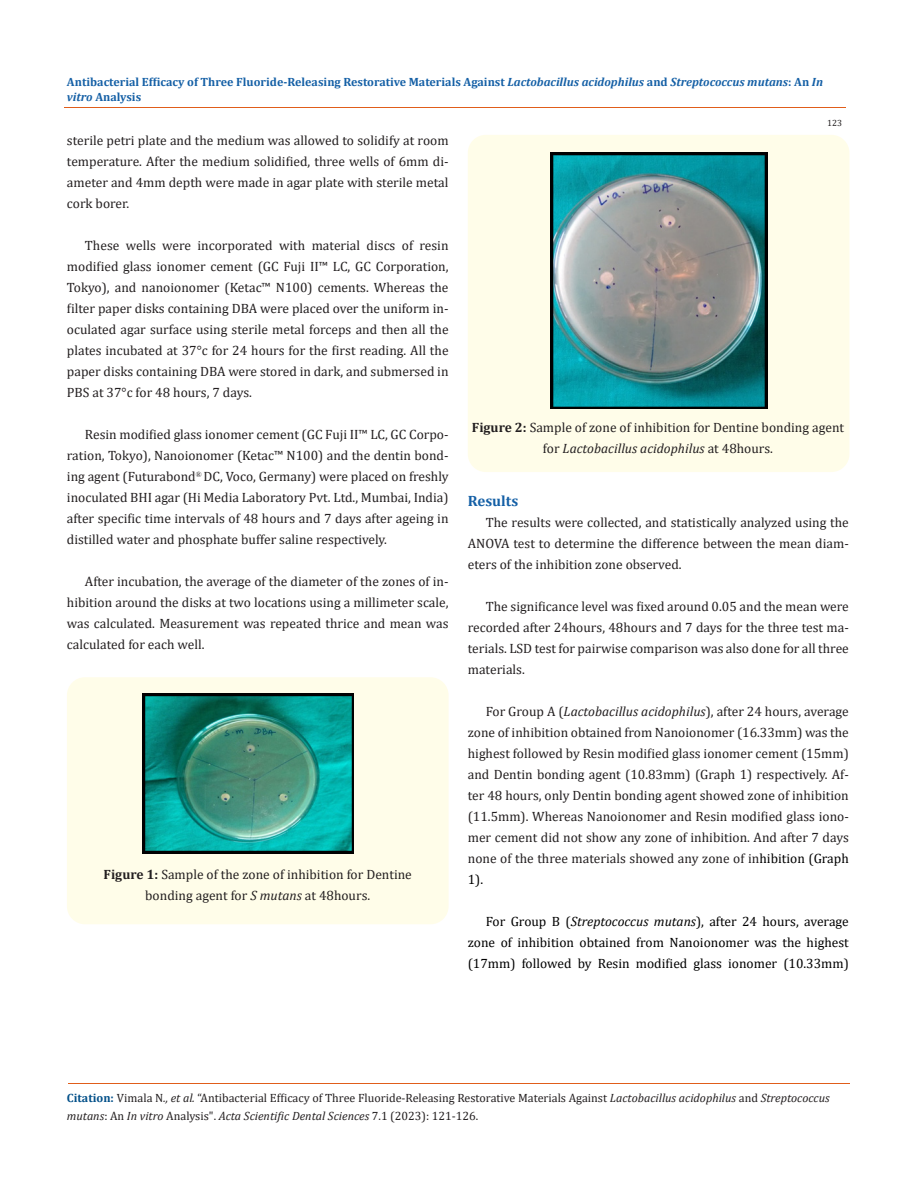
<style>
.page{position:relative;width:917px;height:1188px;background:#fff}
.page>*{position:absolute;margin:0;border:0;box-sizing:border-box;transform-origin:0 0}
.t1{font:700 15px "Cambria";color:#1560a6}
.t2{font:13.5px/21px "Cambria";color:#231f20;text-align:justify}
.t3{font:13.5px/21px "Cambria";color:#000;text-align:justify}
.t4{font:12px/18px "Cambria";color:#231f20}
.t5{font:700 12px/15px "Cambria";color:#1560a6}
.t6{font:9px "Cambria";color:#231f20}
.s1{font-style:italic}
.s2{font-weight:700}
.s3{color:#000}
.s4{font-weight:700;color:#035089}
</style>
<div class="page">
<div style="left:67px;top:677px;width:381px;height:247px;background:#fffde9;border-radius:18px"></div>
<img style="left:143px;top:694px;width:211px;height:159px">
<div style="left:468px;top:135px;width:381px;height:337px;background:#fffde9;border-radius:18px"></div>
<img style="left:550px;top:153px;width:217px;height:256px">
<hr style="left:64px;top:108px;width:781px;height:1px;background:#e05d1a">
<hr style="left:68px;top:1084px;width:781px;height:1px;background:#e05d1a">
<p class="t5" style="left:67px;top:74px;width:757px">Antibacterial Efficacy of Three Fluoride-Releasing Restorative Materials Against <span class="s1">Lactobacillus acidophilus</span> and <span class="s1">Streptococcus mutans</span>: An <span class="s1">In vitro</span> Analysis</p>
<p class="t2" style="left:67px;top:130px;width:383px">sterile petri plate and the medium was allowed to solidify at room temperature. After the medium solidified, three wells of 6mm di&shy;ameter and 4mm depth were made in agar plate with sterile metal cork borer.</p>
<p class="t2" style="left:67px;top:235px;width:383px;text-indent:18px">These wells were incorporated with material discs of resin modified glass ionomer cement (GC Fuji II™ LC, GC Corporation, Tokyo), and nanoionomer (Ketac™ N100) cements. Whereas the filter paper disks containing DBA were placed over the uniform in&shy;oculated agar surface using sterile metal forceps and then all the plates incubated at 37°c for 24 hours for the first reading. All the paper disks containing DBA were stored in dark, and submersed in PBS at 37°c for 48 hours, 7 days.</p>
<p class="t2" style="left:67px;top:424px;width:383px;text-indent:18px">Resin modified glass ionomer cement (GC Fuji II™ LC, GC Corpo&shy;ration, Tokyo), Nanoionomer (Ketac™ N100) and the dentin bond&shy;ing agent (Futurabond<sup>®</sup> DC, Voco, Germany) were placed on freshly inoculated BHI agar (Hi Media Laboratory Pvt. Ltd., Mumbai, India) after specific time intervals of 48 hours and 7 days after ageing in distilled water and phosphate buffer saline respectively.</p>
<p class="t2" style="left:67px;top:571px;width:383px;text-indent:18px">After incubation, the average of the diameter of the zones of in&shy;hibition around the disks at two locations using a millimeter scale, was calculated. Measurement was repeated thrice and mean was calculated for each well.</p>
<p class="t2" style="left:104px;top:863px;width:310px;text-align:center"><span class="s2">Figure 1:</span> Sample of the zone of inhibition for Dentine bonding agent for <span class="s1">S mutans</span> at 48hours.</p>
<p class="t6" style="left:827px;top:118px;width:16px">123</p>
<p class="t2" style="left:472px;top:417px;width:373px;text-align:center"><span class="s2">Figure 2:</span> Sample of zone of inhibition for Dentine bonding agent for <span class="s1">Lactobacillus acidophilus</span> at 48hours.</p>
<p class="t1" style="left:468px;top:491px;width:52px">Results</p>
<p class="t2" style="left:468px;top:512px;width:382px;text-indent:18px">The results were collected, and statistically analyzed using the ANOVA test to determine the difference between the mean diam&shy;eters of the inhibition zone observed.</p>
<p class="t2" style="left:468px;top:596px;width:382px;text-indent:18px">The significance level was fixed around 0.05 and the mean were recorded after 24hours, 48hours and 7 days for the three test ma&shy;terials. LSD test for pairwise comparison was also done for all three materials.</p>
<p class="t2" style="left:468px;top:701px;width:382px;text-indent:18px">For Group A (<span class="s1">Lactobacillus acidophilus</span>), after 24 hours, average zone of inhibition obtained from Nanoionomer (16.33mm) was the highest followed by Resin modified glass ionomer cement (15mm) and Dentin bonding agent (10.83mm) (Graph 1) respectively. Af&shy;ter 48 hours, only Dentin bonding agent showed zone of inhibition (11.5mm). Whereas Nanoionomer and Resin modified glass iono&shy;mer cement did not show any zone of inhibition. And after 7 days none of the three materials showed any zone of in<span class="s3">hibition (Graph 1).</span></p>
<p class="t3" style="left:468px;top:911px;width:382px;text-indent:18px">For Group B (<span class="s1">Streptococcus mutans</span>), after 24 hours, average zone of inhibition obtained from Nanoionomer was the highest (17mm) followed by Resin modified glass ionomer (10.33mm)</p>
<p class="t4" style="left:67px;top:1088px;width:764px"><span class="s4">Citation:</span> Vimala N<span class="s1">., et al.</span> “Antibacterial Efficacy of Three Fluoride-Releasing Restorative Materials Against <span class="s1">Lactobacillus acidophilus</span> and <span class="s1">Streptococcus mutans</span>: An <span class="s1">In vitro</span> Analysis". <span class="s1">Acta Scientific Dental Sciences</span> 7.1 (2023): 121-126.</p>
</div>
